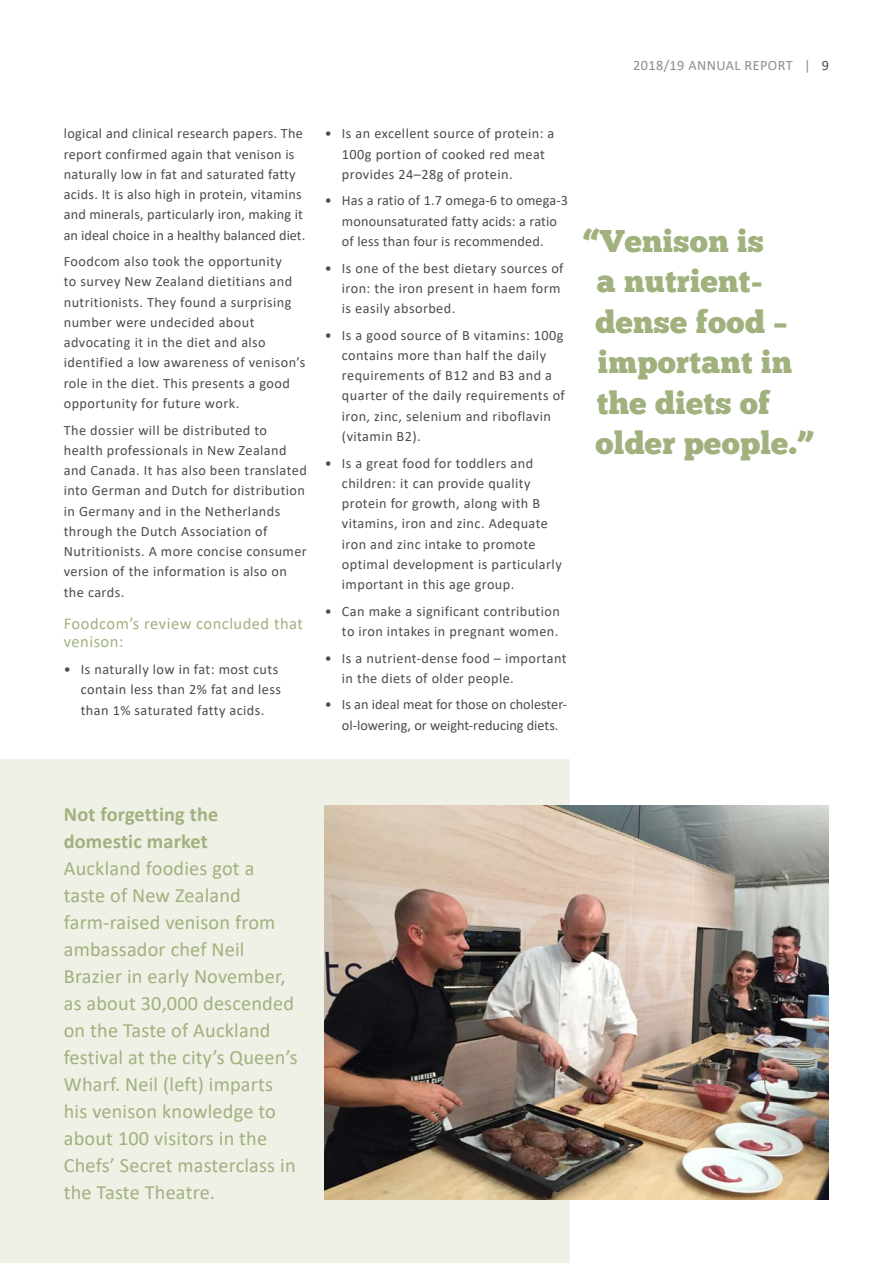
<style>
.page{position:relative;width:893px;height:1263px;background:#fff}
.page>*{position:absolute;margin:0;border:0;box-sizing:border-box;transform-origin:0 0}
.Pull_Quote{font:31.5px/40.5px "Chunk Five";letter-spacing:.01em;color:#a1b17e}
.Page_intros{font:20.25px/27px "Calibri";letter-spacing:.01em;color:#a1b17e}
.Paragraph_Headings{font:16.5px/18px "Calibri";letter-spacing:.03em;color:#a1b17e}
.Body{font:14.25px/20.2px "Calibri";letter-spacing:.03em;color:#4b4c4d}
.Body-2{font:14.25px/20.2px "Calibri";letter-spacing:.01em;color:#4b4c4d;text-align:center}
.Body-3{font:14.25px/20.2px "Calibri";color:#4b4c4d;text-align:center}
.t1{font:14.25px "Calibri";letter-spacing:.03em;color:#8a8c8f}
.s1{color:#4b4c4d}
.s2{font-weight:700}
</style>
<div class="page">
<div style="left:0;top:759px;width:570px;height:504px;background:#eff0e6"></div>
<img style="left:325px;top:806px;width:504px;height:393px">
<p class="t1" style="left:633px;top:56px;width:198px">2018/19 ANNUAL REPORT | <span class="s1">9</span></p>
<p class="Body" style="left:64px;top:123px;width:243px">logical and clinical research papers. The report confirmed again that venison is naturally low in fat and saturated fatty acids. It is also high in protein, vitamins and minerals, particularly iron, making it an ideal choice in a healthy balanced diet.</p>
<p class="Body" style="left:64px;top:251px;width:243px">Foodcom also took the opportunity<br>to survey New Zealand dietitians and nutritionists. They found a surprising number were undecided about advocating it in the diet and also identified a low awareness of venison’s role in the diet. This presents a good opportunity for future work.</p>
<p class="Body" style="left:64px;top:419px;width:245px">The dossier will be distributed to health professionals in New Zealand and Canada. It has also been translated into German and Dutch for distribution in Germany and in the Netherlands through the Dutch Association of Nutritionists. A more concise consumer version of the information is also on the cards.</p>
<p class="Paragraph_Headings" style="left:64px;top:614px;width:241px">Foodcom’s review concluded that venison:</p>
<p class="Body" style="left:81px;top:659px;width:202px;text-indent:-17px">• Is naturally low in fat: most cuts contain less than 2% fat and less than 1% saturated fatty acids.</p>
<p class="Body" style="left:342px;top:123px;width:214px;text-indent:-17px">• Is an excellent source of protein: a<br>100g portion of cooked red meat provides 24–28g of protein.</p>
<p class="Body-2" style="left:325px;top:190px;width:245px">• Has a ratio of 1.7 omega-6 to omega-3 monounsaturated fatty acids: a ratio<br>of less than four is recommended.</p>
<p class="Body" style="left:342px;top:257px;width:223px;text-indent:-17px">• Is one of the best dietary sources of iron: the iron present in haem form is easily absorbed.</p>
<p class="Body" style="left:342px;top:324px;width:225px;text-indent:-17px">• Is a good source of B vitamins: 100g contains more than half the daily requirements of B12 and B3 and a quarter of the daily requirements of iron, zinc, selenium and riboflavin (vitamin B2).</p>
<p class="Body" style="left:342px;top:452px;width:221px;text-indent:-17px">• Is a great food for toddlers and children: it can provide quality protein for growth, along with B vitamins, iron and zinc. Adequate iron and zinc intake to promote optimal development is particularly important in this age group.</p>
<p class="Body" style="left:325px;top:600px;width:237px;text-align:right">• Can make a significant contribution to iron intakes in pregnant women.</p>
<p class="Body" style="left:342px;top:647px;width:226px;text-indent:-17px">• Is a nutrient-dense food – important in the diets of older people.</p>
<p class="Body-3" style="left:325px;top:694px;width:244px">• Is an ideal meat for those on cholester&shy;ol-lowering, or weight-reducing diets.</p>
<p class="Pull_Quote" style="left:595px;top:221px;width:219px;text-indent:-12px">“Venison is<br>a nutrient&shy;dense food – important in the diets of older people.”</p>
<p class="Page_intros" style="left:64px;top:800px;width:235px"><span class="s2">Not forgetting the domestic market<br></span>Auckland foodies got a taste of New Zealand farm-raised venison from ambassador chef Neil<br>Brazier in early November, as about 30,000 descended on the Taste of Auckland festival at the city’s Queen’s<br>Wharf. Neil (left) imparts his venison knowledge to about 100 visitors in the<br>Chefs’ Secret masterclass in the Taste Theatre.</p>
</div>
